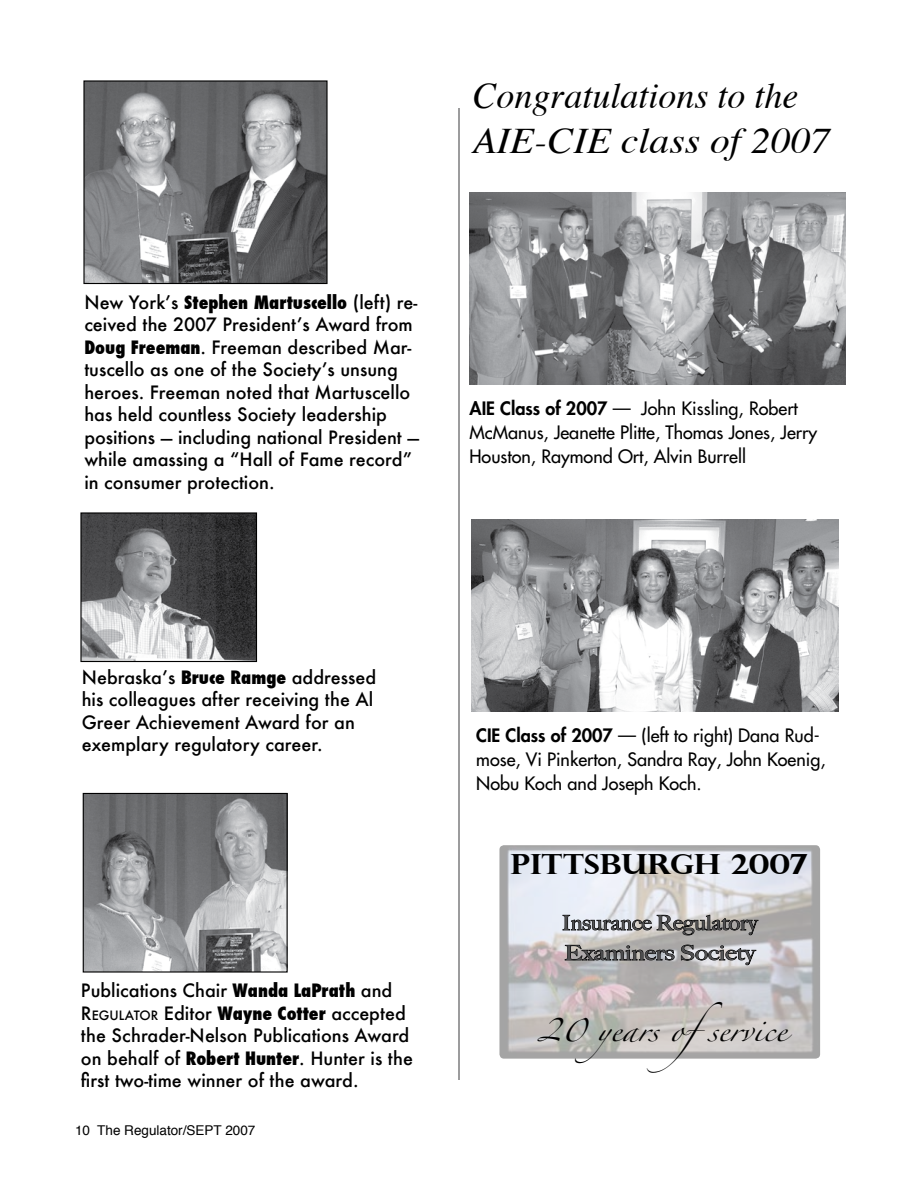
<style>
.page{position:relative;width:918px;height:1188px;background:#fff}
.page>*{position:absolute;margin:0;border:0;box-sizing:border-box;transform-origin:0 0}
.t1{font:italic 36px/45px "Times";color:#000}
.t2{font:700 27.75px "Perpetua Titling";color:#000;scale:1.1 1}
.t3{font:21px "Zapfino";color:#000;scale:1.08 1}
.t4{font:500 20.25px/30px "Big Caslon";color:#4d4d4f;scale:1.1 1}
.t5{font:500 18px/22.5px "Futura";color:#000}
.t6{font:18px/24px "Futura";color:#000}
.t7{font:13.5px "Helvetica";color:#000}
.s1{font-weight:800;font-stretch:condensed}
.s2{font-weight:800}
.s3{font-style:inherit}
.s4{font-size:12.6px}
</style>
<div class="page">
<img style="left:470px;top:193px;width:375px;height:192px">
<img style="left:471px;top:519px;width:367px;height:192px">
<img style="left:82px;top:514px;width:173px;height:146px">
<div style="left:80px;top:512px;width:177px;height:150px;border:1px solid #000"></div>
<img style="left:85px;top:82px;width:241px;height:200px">
<div style="left:83px;top:80px;width:245px;height:204px;border:1px solid #000"></div>
<hr style="left:459px;top:108px;width:1px;height:972px;background:#3b3b3c">
<img style="left:85px;top:795px;width:201px;height:176px">
<div style="left:83px;top:793px;width:205px;height:180px;border:1px solid #000"></div>
<img style="left:499px;top:845px;width:321px;height:214px">
<svg style="left:562px;top:915px;width:197px;height:22px;background:#9d9c9c"></svg>
<svg style="left:564px;top:945px;width:111px;height:16px;background:#7a7978"></svg>
<svg style="left:681px;top:944px;width:76px;height:23px;background:#a5a4a7"></svg>
<h1 class="t1" style="left:472px;top:71px;width:359px">Congratulations to the<br>AIE-CIE class of 2007</h1>
<p class="t5" style="left:84px;top:291px;width:336px">New York’s <span class="s1">Stephen Martuscello</span> (left) re&shy;ceived the 2007 President’s Award from <span class="s1">Doug Freeman</span>. Freeman described Mar&shy;tuscello as one of the Society’s unsung heroes. Freeman noted that Martuscello has held countless Society leadership positions — including national President — while amassing a “Hall of Fame record” in consumer protection.</p>
<p class="t6" style="left:470px;top:397px;width:349px"><span class="s2">AIE Class of 2007</span> — John Kissling, Robert<br>McManus, Jeanette Plitte, Thomas Jones, Jerry<br>Houston, Raymond Ort, Alvin Burrell</p>
<p class="t5" style="left:82px;top:666px;width:296px">Nebraska’s <span class="s1">Bruce Ramge</span> addressed his colleagues after receiving the Al Greer Achievement Award for an exemplary regulatory career.</p>
<p class="t5" style="left:81px;top:979px;width:333px">Publications Chair <span class="s1">Wanda LaPrath</span> and <span class="s3">R</span><span class="s4">EGULATOR</span> Editor <span class="s1">Wayne Cotter</span> accepted the Schrader-Nelson Publications Award on behalf of <span class="s1">Robert Hunter</span>. Hunter is the first two-time winner of the award.</p>
<p class="t7" style="left:75px;top:1118px;width:182px">10 The Regulator/SEPT 2007</p>
<p class="t6" style="left:476px;top:723px;width:351px"><span class="s2">CIE Class of 2007</span> — (left to right) Dana Rud&shy;mose, Vi Pinkerton, Sandra Ray, John Koenig,<br>Nobu Koch and Joseph Koch.</p>
<h2 class="t2" style="left:511px;top:847px;width:271px">PITTSBURGH 2007</h2>
<p class="t4" style="left:562px;top:908px;width:179px">Insurance Regulatory<br>Examiners Society</p>
<p class="t3" style="left:537px;top:1021px;width:232px">20 years ofservice</p>
</div>
